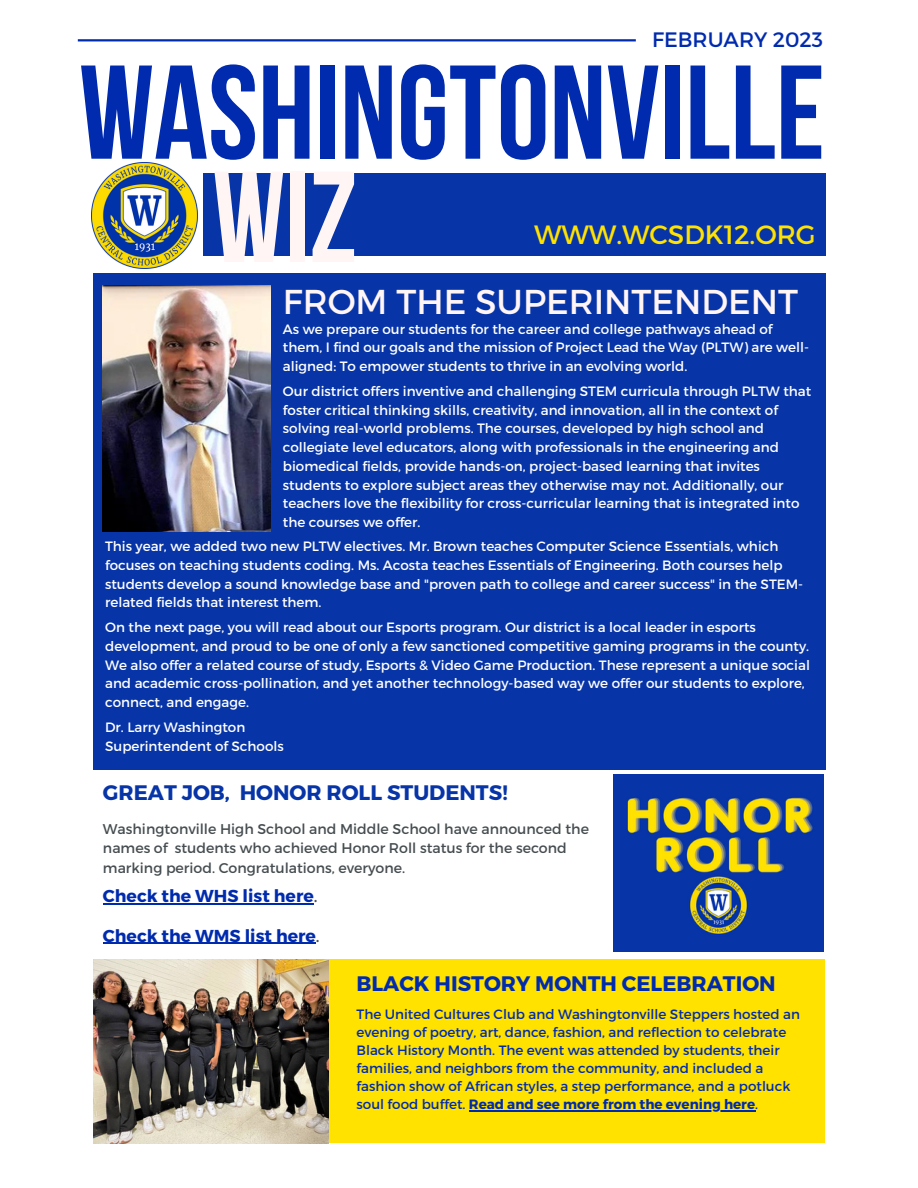
<style>
.page{position:relative;width:918px;height:1188px;background:#fff}
.page>*{position:absolute;margin:0;border:0;box-sizing:border-box;transform-origin:0 0}
.t1{font:133.2px "Bebas Neue Cyrillic";color:#002bae}
.t2{font:128.85px "Bebas Neue Cyrillic";color:#fff5f5}
.t3{font:34.5px "Montserrat";color:#fff5f5}
.t4{font:26.4px "Montserrat";color:#ffe200}
.t5{font:700 21px "Montserrat";color:#002bae}
.t6{font:700 21px "Montserrat";color:#0735a8}
.t7{font:20.85px "Montserrat";color:#002bae}
.t8{font:700 17.25px "Montserrat";color:#002bae}
.t9{font:14.1px/19.6px "Montserrat";color:#464d50}
.t10{font:13.5px/18.8px "Montserrat";color:#fff}
.t11{font:13.5px/18px "Montserrat";color:#002bae}
.s1{font-weight:400;color:#464d50}
.s2{font-weight:700}
</style>
<div class="page">
<hr style="left:78px;top:39px;width:558px;height:2px;background:#002bae">
<div style="left:203px;top:174px;width:622px;height:82px;background:#0735a8"></div>
<div style="left:94px;top:273px;width:732px;height:496px;background:#0735a8"></div>
<div style="left:104px;top:960px;width:720px;height:183px;background:#ffe200"></div>
<img style="left:92px;top:163px;width:106px;height:105px">
<img style="left:103px;top:285px;width:168px;height:246px">
<img style="left:94px;top:960px;width:235px;height:183px">
<img style="left:614px;top:775px;width:210px;height:176px">
<hr style="left:103px;top:903px;width:211px;height:2px;background:#002bae">
<hr style="left:103px;top:943px;width:213px;height:1px;background:#002bae">
<hr style="left:469px;top:1110px;width:286px;height:2px;background:#002bae">
<h3 class="t7" style="left:652px;top:26px;width:172px">FEBRUARY 2023</h3>
<h1 class="t1" style="left:79px;top:59px;width:747px">WASHINGTONVILLE</h1>
<h2 class="t2" style="left:213px;top:165px;width:146px">WIZ</h2>
<h3 class="t4" style="left:534px;top:218px;width:283px">WWW.WCSDK12.ORG</h3>
<h3 class="t3" style="left:283px;top:279px;width:517px">FROM THE SUPERINTENDENT</h3>
<p class="t10" style="left:283px;top:319px;width:528px">As we prepare our students for the career and college pathways ahead of them, I find our goals and the mission of Project Lead the Way (PLTW) are well&shy;aligned: To empower students to thrive in an evolving world.</p>
<p class="t10" style="left:283px;top:381px;width:530px">Our district offers inventive and challenging STEM curricula through PLTW that foster critical thinking skills, creativity, and innovation, all in the context of solving real-world problems. The courses, developed by high school and collegiate level educators, along with professionals in the engineering and biomedical fields, provide hands-on, project-based learning that invites students to explore subject areas they otherwise may not. Additionally, our teachers love the flexibility for cross-curricular learning that is integrated into the courses we offer.</p>
<p class="t10" style="left:105px;top:536px;width:700px">This year, we added two new PLTW electives. Mr. Brown teaches Computer Science Essentials, which focuses on teaching students coding. Ms. Acosta teaches Essentials of Engineering. Both courses help students develop a sound knowledge base and "proven path to college and career success" in the STEM&shy;related fields that interest them.</p>
<p class="t10" style="left:105px;top:617px;width:706px">On the next page, you will read about our Esports program. Our district is a local leader in esports development, and proud to be one of only a few sanctioned competitive gaming programs in the county.<br>We also offer a related course of study, Esports &amp; Video Game Production. These represent a unique social and academic cross-pollination, and yet another technology-based way we offer our students to explore, connect, and engage.</p>
<p class="t10" style="left:105px;top:717px;width:180px">Dr. Larry Washington<br>Superintendent of Schools</p>
<h3 class="t6" style="left:103px;top:779px;width:406px">GREAT JOB, HONOR ROLL STUDENTS!</h3>
<p class="t9" style="left:103px;top:818px;width:488px">Washingtonville High School and Middle School have announced the names of students who achieved Honor Roll status for the second marking period. Congratulations, everyone.</p>
<p class="t8" style="left:103px;top:885px;width:216px">Check the WHS list here<span class="s1">.</span></p>
<p class="t8" style="left:103px;top:924px;width:218px">Check the WMS list here<span class="s1">.</span></p>
<h3 class="t5" style="left:357px;top:970px;width:421px">BLACK HISTORY MONTH CELEBRATION</h3>
<p class="t11" style="left:357px;top:1005px;width:445px">The United Cultures Club and Washingtonville Steppers hosted an evening of poetry, art, dance, fashion, and reflection to celebrate Black History Month. The event was attended by students, their families, and neighbors from the community, and included a fashion show of African styles, a step performance, and a potluck soul food buffet. <span class="s2">Read and see more from the evening here</span>.</p>
</div>
